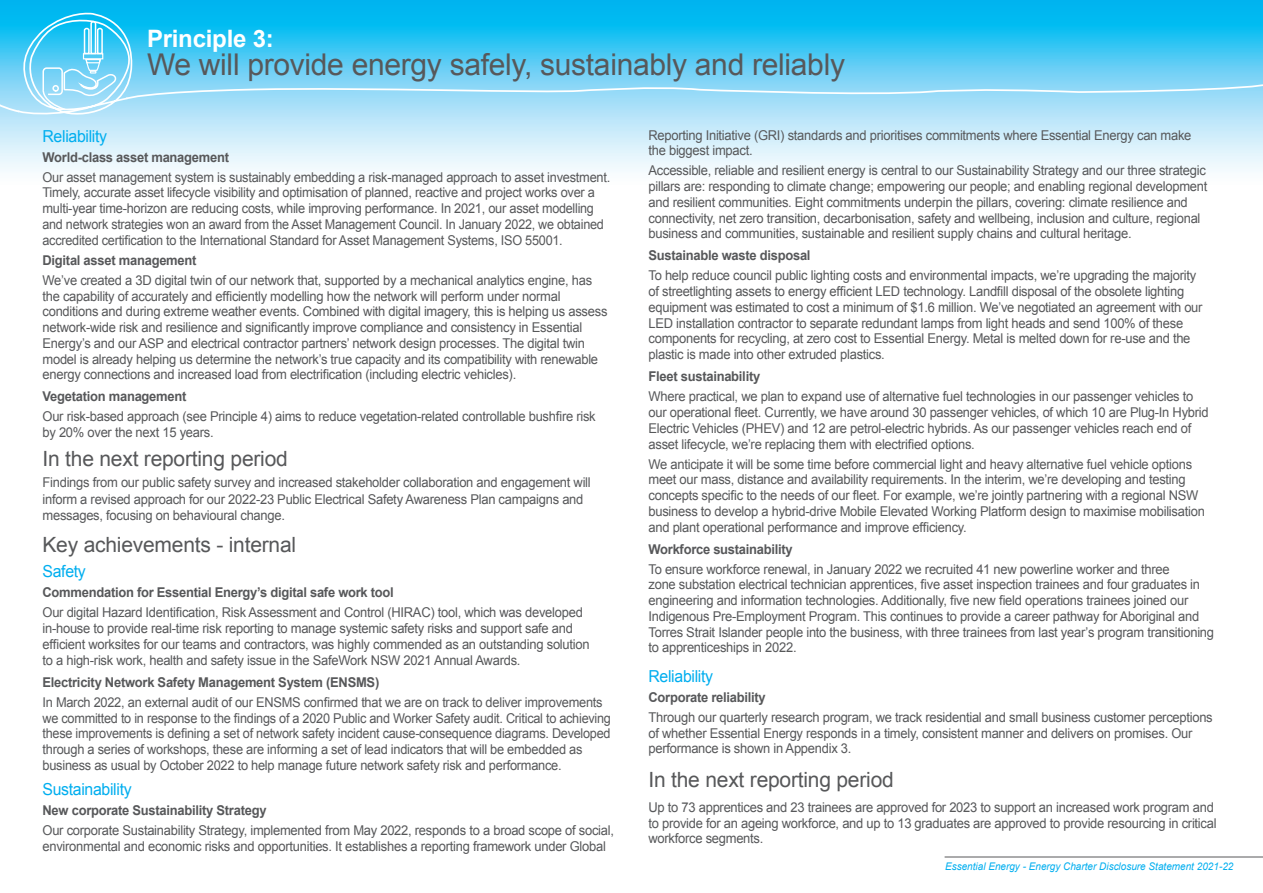
<style>
.page{position:relative;width:1263px;height:893px;background:#fff}
.page>*{position:absolute;margin:0;border:0;box-sizing:border-box;transform-origin:0 0}
.t1{font:30px "Arial";letter-spacing:-.01em;color:#57585a}
.t2{font:700 24px "Arial";letter-spacing:-.01em;color:#fff}
.t3{font:21px "Arial";letter-spacing:-.01em;color:#57585a}
.t4{font:16.5px "Arial";letter-spacing:-.02em;color:#00aeef;scale:.96 1}
.t5{font:13.5px/15.8px "Arial";letter-spacing:-.02em;color:#57585a;scale:.96 1}
.t6{font:13.5px/15.8px "Arial";letter-spacing:-.02em;color:#57585a;scale:.95 1}
.t7{font:700 13.5px "Arial";letter-spacing:-.02em;color:#57585a;scale:.96 1}
.t8{font:italic 10.5px "Arial";color:#00aeef;scale:.95 1}
</style>
<div class="page">
<svg style="left:0;top:0;width:1263px;height:172px;background:#b2e6f9"></svg>
<hr style="left:944px;top:857px;width:319px;height:1px;background:#57585a">
<svg style="left:0;top:11px;width:1263px;height:115px;background:#65d0f5"></svg>
<h2 class="t2" style="left:147px;top:23px;width:128px">Principle 3:</h2>
<h1 class="t1" style="left:147px;top:45px;width:699px">We will provide energy safely, sustainably and reliably</h1>
<p class="t4" style="left:43px;top:125px;width:69px">Reliability</p>
<p class="t7" style="left:43px;top:148px;width:196px">World-class asset management</p>
<p class="t6" style="left:43px;top:169px;width:599px">Our asset management system is sustainably embedding a risk-managed approach to asset investment.<br>Timely, accurate asset lifecycle visibility and optimisation of planned, reactive and project works over a multi-year time-horizon are reducing costs, while improving performance. In 2021, our asset modelling and network strategies won an award from the Asset Management Council. In January 2022, we obtained accredited certification to the International Standard for Asset Management Systems, ISO 55001.</p>
<p class="t7" style="left:43px;top:251px;width:162px">Digital asset management</p>
<p class="t5" style="left:43px;top:272px;width:590px">We’ve created a 3D digital twin of our network that, supported by a mechanical analytics engine, has the capability of accurately and efficiently modelling how the network will perform under normal conditions and during extreme weather events. Combined with digital imagery, this is helping us assess network-wide risk and resilience and significantly improve compliance and consistency in Essential Energy’s and our ASP and electrical contractor partners’ network design processes. The digital twin model is already helping us determine the network’s true capacity and its compatibility with renewable energy connections and increased load from electrification (including electric vehicles).</p>
<p class="t7" style="left:43px;top:388px;width:151px">Vegetation management</p>
<p class="t5" style="left:43px;top:409px;width:578px">Our risk-based approach (see Principle 4) aims to reduce vegetation-related controllable bushfire risk by 20% over the next 15 years.</p>
<h3 class="t3" style="left:43px;top:445px;width:247px">In the next reporting period</h3>
<p class="t5" style="left:43px;top:474px;width:573px;line-height:16.5px">Findings from our public safety survey and increased stakeholder collaboration and engagement will inform a revised approach for our 2022-23 Public Electrical Safety Awareness Plan campaigns and messages, focusing on behavioural change.</p>
<h3 class="t3" style="left:43px;top:531px;width:255px">Key achievements - internal</h3>
<p class="t4" style="left:43px;top:561px;width:47px">Safety</p>
<p class="t7" style="left:43px;top:584px;width:367px">Commendation for Essential Energy’s digital safe work tool</p>
<p class="t5" style="left:43px;top:605px;width:571px">Our digital Hazard Identification, Risk Assessment and Control (HIRAC) tool, which was developed in-house to provide real-time risk reporting to manage systemic safety risks and support safe and efficient worksites for our teams and contractors, was highly commended as an outstanding solution to a high-risk work, health and safety issue in the SafeWork NSW 2021 Annual Awards.</p>
<p class="t7" style="left:43px;top:673px;width:352px">Electricity Network Safety Management System (ENSMS)</p>
<p class="t6" style="left:43px;top:694px;width:600px">In March 2022, an external audit of our ENSMS confirmed that we are on track to deliver improvements we committed to in response to the findings of a 2020 Public and Worker Safety audit. Critical to achieving these improvements is defining a set of network safety incident cause-consequence diagrams. Developed through a series of workshops, these are informing a set of lead indicators that will be embedded as business as usual by October 2022 to help manage future network safety risk and performance.</p>
<p class="t4" style="left:43px;top:778px;width:94px">Sustainability</p>
<p class="t7" style="left:43px;top:801px;width:235px">New corporate Sustainability Strategy</p>
<p class="t5" style="left:43px;top:822px;width:597px">Our corporate Sustainability Strategy, implemented from May 2022, responds to a broad scope of social, environmental and economic risks and opportunities. It establishes a reporting framework under Global</p>
<p class="t5" style="left:648px;top:127px;width:567px">Reporting Initiative (GRI) standards and prioritises commitments where Essential Energy can make the biggest impact.</p>
<p class="t5" style="left:648px;top:163px;width:584px">Accessible, reliable and resilient energy is central to our Sustainability Strategy and our three strategic pillars are: responding to climate change; empowering our people; and enabling regional development and resilient communities. Eight commitments underpin the pillars, covering: climate resilience and connectivity, net zero transition, decarbonisation, safety and wellbeing, inclusion and culture, regional business and communities, sustainable and resilient supply chains and cultural heritage.</p>
<p class="t7" style="left:648px;top:247px;width:170px">Sustainable waste disposal</p>
<p class="t5" style="left:648px;top:268px;width:579px">To help reduce council public lighting costs and environmental impacts, we’re upgrading the majority of streetlighting assets to energy efficient LED technology. Landfill disposal of the obsolete lighting equipment was estimated to cost a minimum of $1.6 million. We’ve negotiated an agreement with our LED installation contractor to separate redundant lamps from light heads and send 100% of these components for recycling, at zero cost to Essential Energy. Metal is melted down for re-use and the plastic is made into other extruded plastics.</p>
<p class="t7" style="left:648px;top:368px;width:118px">Fleet sustainability</p>
<p class="t5" style="left:648px;top:389px;width:585px">Where practical, we plan to expand use of alternative fuel technologies in our passenger vehicles to our operational fleet. Currently, we have around 30 passenger vehicles, of which 10 are Plug-In Hybrid Electric Vehicles (PHEV) and 12 are petrol-electric hybrids. As our passenger vehicles reach end of asset lifecycle, we’re replacing them with electrified options.</p>
<p class="t5" style="left:648px;top:456px;width:581px">We anticipate it will be some time before commercial light and heavy alternative fuel vehicle options meet our mass, distance and availability requirements. In the interim, we’re developing and testing concepts specific to the needs of our fleet. For example, we’re jointly partnering with a regional NSW business to develop a hybrid-drive Mobile Elevated Working Platform design to maximise mobilisation and plant operational performance and improve efficiency.</p>
<p class="t7" style="left:648px;top:540px;width:152px">Workforce sustainability</p>
<p class="t5" style="left:648px;top:561px;width:591px">To ensure workforce renewal, in January 2022 we recruited 41 new powerline worker and three<br>zone substation electrical technician apprentices, five asset inspection trainees and four graduates in engineering and information technologies. Additionally, five new field operations trainees joined our Indigenous Pre-Employment Program. This continues to provide a career pathway for Aboriginal and Torres Strait Islander people into the business, with three trainees from last year’s program transitioning to apprenticeships in 2022.</p>
<p class="t4" style="left:648px;top:665px;width:69px">Reliability</p>
<p class="t7" style="left:648px;top:688px;width:124px">Corporate reliability</p>
<p class="t5" style="left:648px;top:709px;width:589px">Through our quarterly research program, we track residential and small business customer perceptions of whether Essential Energy responds in a timely, consistent manner and delivers on promises. Our performance is shown in Appendix 3.</p>
<h3 class="t3" style="left:648px;top:766px;width:247px">In the next reporting period</h3>
<p class="t5" style="left:648px;top:799px;width:593px">Up to 73 apprentices and 23 trainees are approved for 2023 to support an increased work program and to provide for an ageing workforce, and up to 13 graduates are approved to provide resourcing in critical workforce segments.</p>
<p class="t8" style="left:945px;top:859px;width:305px">Essential Energy - Energy Charter Disclosure Statement 2021-22</p>
</div>
